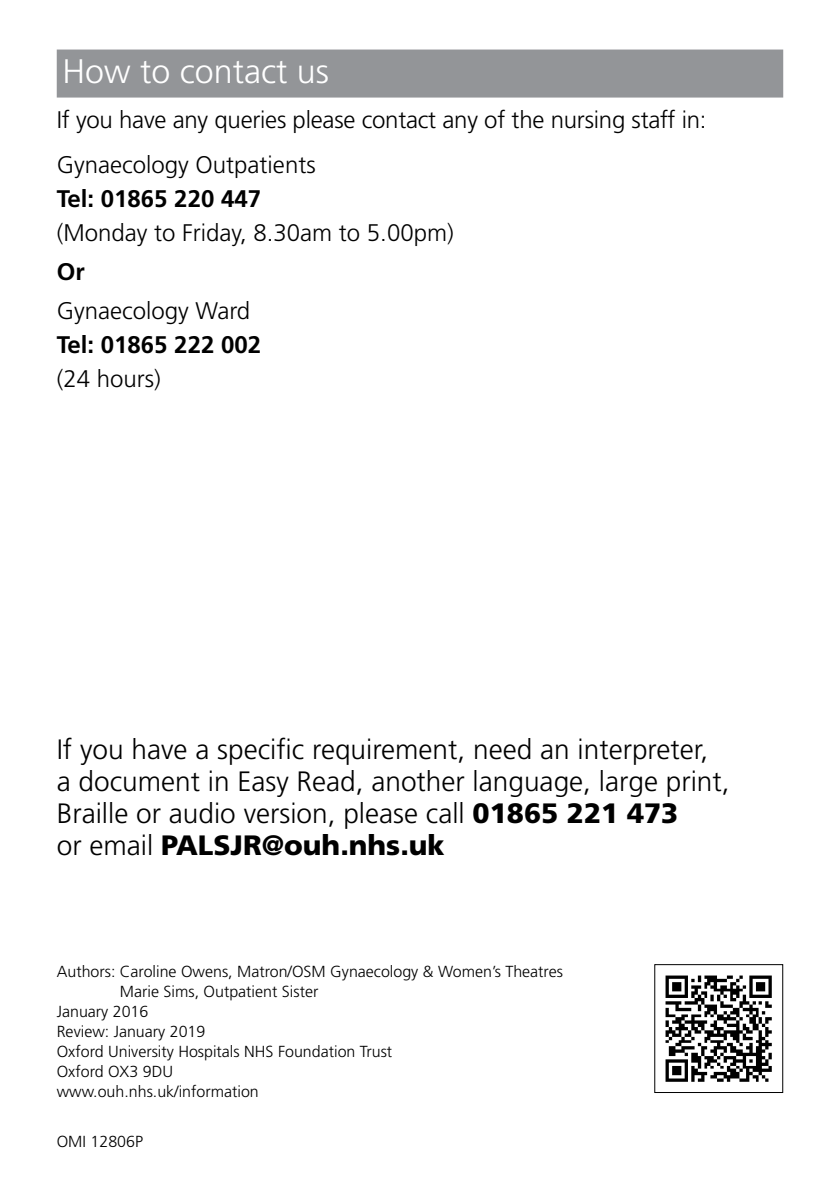
<style>
.page{position:relative;width:840px;height:1191px;background:#fff}
.page>*{position:absolute;margin:0;border:0;box-sizing:border-box;transform-origin:0 0}
.t1{font:300 34px "Frutiger";color:#fff}
.t2{font:300 28px/32px "Frutiger";color:#000}
.t3{font:300 24px/45px "Frutiger";color:#000}
.t4{font:700 24px "Frutiger";color:#000}
.t5{font:300 16px "Frutiger";color:#000}
.s1{font-weight:900}
</style>
<div class="page">
<img style="left:665px;top:975px;width:107px;height:107px">
<div style="left:654px;top:964px;width:128px;height:129px;border:1px solid #000"></div>
<div style="left:57px;top:50px;width:725px;height:48px;background:#939598"></div>
<h1 class="t1" style="left:62px;top:52px;width:268px">How to contact us</h1>
<h3 class="t3" style="left:57px;top:98px;width:651px">If you have any queries please contact any of the nursing staff in:<br>Gynaecology Outpatients</h3>
<h3 class="t4" style="left:57px;top:185px;width:206px">Tel: 01865 220 447</h3>
<h3 class="t3" style="left:57px;top:210px;width:398px">(Monday to Friday, 8.30am to 5.00pm)</h3>
<h3 class="t4" style="left:57px;top:258px;width:30px">Or</h3>
<h3 class="t3" style="left:57px;top:289px;width:195px">Gynaecology Ward</h3>
<h3 class="t4" style="left:57px;top:331px;width:206px">Tel: 01865 222 002</h3>
<h3 class="t3" style="left:57px;top:356px;width:106px">(24 hours)</h3>
<h2 class="t2" style="left:57px;top:733px;width:674px">If you have a specific requirement, need an interpreter,<br>a document in Easy Read, another language, large print, Braille or audio version, please call <span class="s1">01865 221 473<br></span>or email <span class="s1">PALSJR@ouh.nhs.uk</span></h2>
<p class="t5" style="left:57px;top:962px;width:507px">Authors: Caroline Owens, Matron/OSM Gynaecology &amp; Women’s Theatres</p>
<p class="t5" style="left:120px;top:982px;width:200px">Marie Sims, Outpatient Sister</p>
<p class="t5" style="left:57px;top:1002px;width:93px">January 2016</p>
<p class="t5" style="left:57px;top:1022px;width:150px">Review: January 2019</p>
<p class="t5" style="left:57px;top:1042px;width:337px">Oxford University Hospitals NHS Foundation Trust</p>
<p class="t5" style="left:57px;top:1062px;width:118px">Oxford OX3 9DU</p>
<p class="t5" style="left:57px;top:1082px;width:203px">www.ouh.nhs.uk/information</p>
<p class="t5" style="left:57px;top:1132px;width:88px">OMI 12806P</p>
</div>
